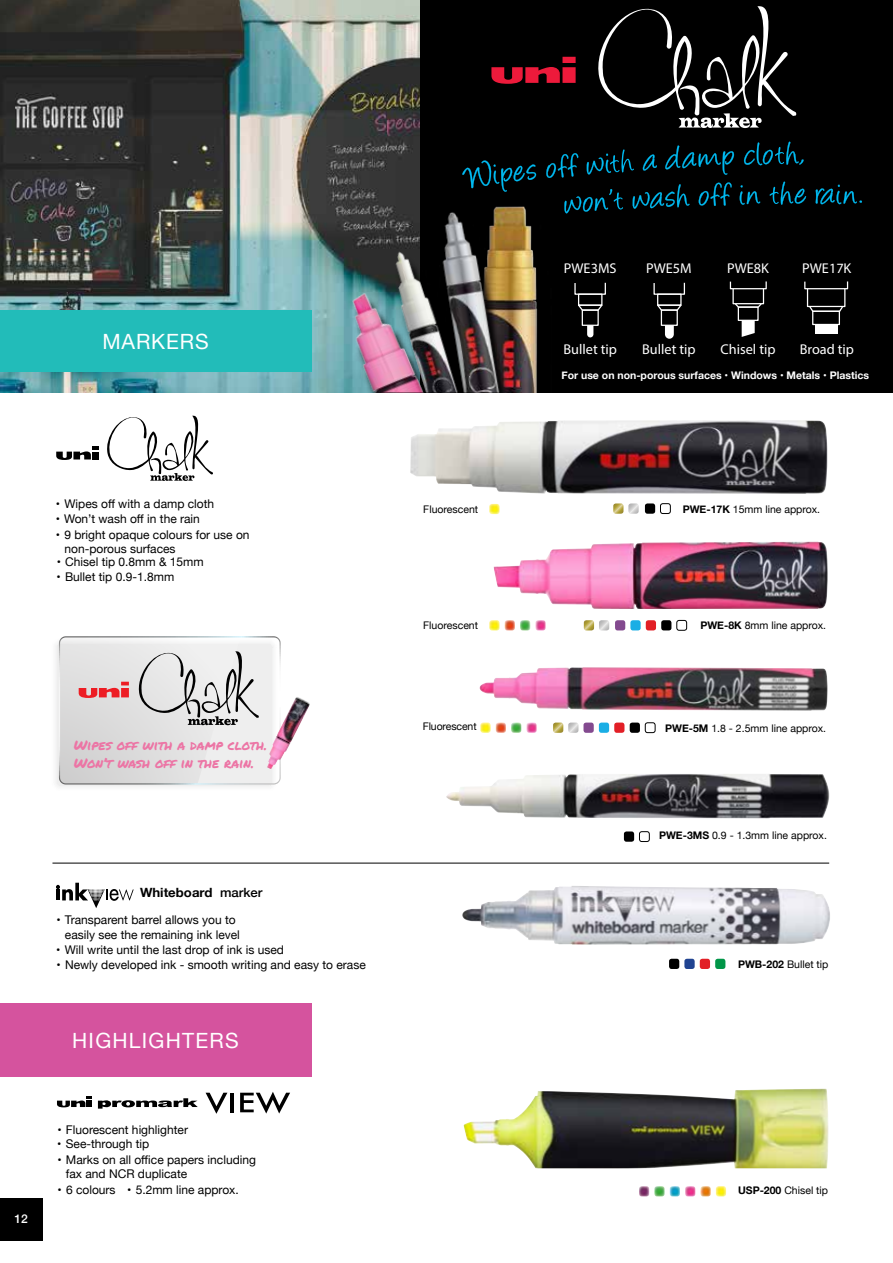
<style>
.page{position:relative;width:893px;height:1263px;background:#fff}
.page>*{position:absolute;margin:0;border:0;box-sizing:border-box;transform-origin:0 0}
.t1{font:21px "Helvetica Neue";letter-spacing:.06em;color:#fff}
.t2{font:21px "Helvetica Neue";letter-spacing:.04em;color:#fff}
.t3{font:300 14.25px "Helvetica Neue LT Com";color:#fff}
.t4{font:500 14.25px "Helvetica Neue LT Com";color:#fff}
.t5{font:13.5px/18px "Permanent Marker";color:#ec75a5}
.t6{font:700 12.75px "Helvetica Neue";color:#010101;scale:1.04 1}
.t7{font:12px/14.4px "Helvetica Neue";color:#000}
.t8{font:500 12px "Helvetica Neue";color:#fff}
.t9{font:10.5px "Helvetica Neue";color:#000}
.t10{font:700 10.5px "Helvetica Neue";color:#fff}
.s1{font-weight:500}
.s2{font-weight:700}
</style>
<div class="page">
<div style="left:0;top:1198px;width:43px;height:43px;background:#000"></div>
<div style="left:0;top:1003px;width:311px;height:73px;background:#d5539e"></div>
<img style="left:0;top:0;width:421px;height:393px">
<div style="left:421px;top:0;width:472px;height:393px;background:#000"></div>
<svg style="left:462px;top:160px;width:74px;height:24px"></svg>
<svg style="left:546px;top:153px;width:32px;height:25px"></svg>
<svg style="left:587px;top:149px;width:47px;height:26px"></svg>
<svg style="left:643px;top:154px;width:14px;height:17px"></svg>
<svg style="left:665px;top:145px;width:69px;height:30px"></svg>
<svg style="left:744px;top:142px;width:60px;height:23px"></svg>
<svg style="left:564px;top:189px;width:59px;height:24px"></svg>
<svg style="left:633px;top:184px;width:57px;height:25px"></svg>
<svg style="left:699px;top:182px;width:33px;height:24px"></svg>
<svg style="left:740px;top:185px;width:20px;height:20px"></svg>
<svg style="left:770px;top:182px;width:36px;height:23px"></svg>
<svg style="left:816px;top:185px;width:46px;height:19px"></svg>
<svg style="left:491px;top:57px;width:85px;height:27px"></svg>
<svg style="left:598px;top:6px;width:198px;height:122px"></svg>
<div style="left:732px;top:288px;width:32px;height:16px;border:1px solid #fff"></div>
<svg style="left:733px;top:302px;width:30px;height:6px"></svg>
<div style="left:738px;top:306px;width:21px;height:15px;border:1px solid #fff"></div>
<svg style="left:742px;top:320px;width:13px;height:17px"></svg>
<div style="left:807px;top:288px;width:38px;height:19px;border:1px solid #fff"></div>
<svg style="left:808px;top:305px;width:36px;height:7px"></svg>
<div style="left:812px;top:311px;width:28px;height:14px;border:1px solid #fff"></div>
<div style="left:815px;top:324px;width:22px;height:10px;background:#fff"></div>
<div style="left:653px;top:282px;width:32px;height:13px;border:1px solid #fff"></div>
<div style="left:657px;top:294px;width:25px;height:12px;border:1px solid #fff"></div>
<svg style="left:657px;top:304px;width:25px;height:8px"></svg>
<div style="left:661px;top:309px;width:17px;height:17px;border:1px solid #fff"></div>
<svg style="left:665px;top:325px;width:9px;height:14px"></svg>
<div style="left:578px;top:294px;width:24px;height:12px;border:1px solid #fff"></div>
<svg style="left:578px;top:304px;width:25px;height:8px"></svg>
<div style="left:582px;top:309px;width:17px;height:17px;border:1px solid #fff"></div>
<svg style="left:587px;top:325px;width:6px;height:12px"></svg>
<img style="left:507px;top:206px;width:31px;height:187px">
<img style="left:507px;top:213px;width:21px;height:180px">
<img style="left:447px;top:184px;width:60px;height:209px">
<img style="left:477px;top:253px;width:23px;height:140px">
<img style="left:354px;top:221px;width:123px;height:73px">
<img style="left:426px;top:294px;width:52px;height:99px">
<img style="left:331px;top:282px;width:95px;height:111px">
<img style="left:410px;top:420px;width:417px;height:74px">
<img style="left:494px;top:542px;width:334px;height:67px">
<img style="left:480px;top:667px;width:347px;height:44px">
<img style="left:446px;top:774px;width:383px;height:44px">
<img style="left:462px;top:886px;width:368px;height:59px">
<svg style="left:56px;top:883px;width:78px;height:25px"></svg>
<svg style="left:56px;top:446px;width:43px;height:14px"></svg>
<svg style="left:107px;top:416px;width:106px;height:65px"></svg>
<hr style="left:52px;top:863px;width:777px;height:1px;background:#000">
<img style="left:464px;top:1089px;width:365px;height:79px">
<svg style="left:57px;top:1096px;width:35px;height:11px"></svg>
<svg style="left:98px;top:1098px;width:100px;height:10px"></svg>
<svg style="left:206px;top:1093px;width:21px;height:21px"></svg>
<hr style="left:230px;top:1093px;width:4px;height:19px;background:#000">
<svg style="left:240px;top:1092px;width:50px;height:21px"></svg>
<div style="left:660px;top:503px;width:10px;height:11px;border:1px solid #000;border-radius:2px"></div>
<div style="left:645px;top:503px;width:10px;height:11px;background:#000;border-radius:3px"></div>
<svg style="left:480px;top:722px;width:57px;height:11px"></svg>
<svg style="left:489px;top:620px;width:57px;height:10px"></svg>
<svg style="left:489px;top:504px;width:11px;height:10px"></svg>
<div style="left:599px;top:722px;width:10px;height:11px;background:#1aaee5;border-radius:3px"></div>
<div style="left:583px;top:722px;width:11px;height:11px;background:#834a8f;border-radius:3px"></div>
<div style="left:645px;top:722px;width:10px;height:11px;border:1px solid #000;border-radius:2px"></div>
<div style="left:614px;top:722px;width:10px;height:11px;background:#e21f26;border-radius:3px"></div>
<div style="left:630px;top:722px;width:10px;height:11px;background:#000;border-radius:3px"></div>
<div style="left:630px;top:620px;width:11px;height:10px;background:#1aaee5;border-radius:3px"></div>
<div style="left:615px;top:620px;width:10px;height:10px;background:#834a8f;border-radius:3px"></div>
<div style="left:677px;top:620px;width:10px;height:10px;border:1px solid #000;border-radius:2px"></div>
<div style="left:646px;top:620px;width:10px;height:10px;background:#e21f26;border-radius:3px"></div>
<div style="left:661px;top:620px;width:10px;height:10px;background:#000;border-radius:3px"></div>
<div style="left:715px;top:959px;width:10px;height:10px;background:#019648;border-radius:3px"></div>
<div style="left:700px;top:959px;width:10px;height:10px;background:#e21f26;border-radius:3px"></div>
<div style="left:684px;top:959px;width:11px;height:10px;background:#204391;border-radius:3px"></div>
<div style="left:669px;top:959px;width:10px;height:10px;background:#000;border-radius:3px"></div>
<div style="left:639px;top:831px;width:10px;height:11px;border:1px solid #000;border-radius:2px"></div>
<div style="left:624px;top:831px;width:10px;height:11px;background:#000;border-radius:3px"></div>
<svg style="left:639px;top:1186px;width:87px;height:10px"></svg>
<img style="left:281px;top:697px;width:29px;height:62px">
<svg style="left:56px;top:636px;width:225px;height:151px;background:#dbd8d9"></svg>
<svg style="left:613px;top:503px;width:26px;height:11px"></svg>
<svg style="left:584px;top:620px;width:25px;height:10px"></svg>
<svg style="left:553px;top:722px;width:25px;height:11px"></svg>
<div style="left:0;top:311px;width:311px;height:61px;background:#22bcb9"></div>
<h1 class="t2" style="left:102px;top:326px;width:108px">MARKERS</h1>
<p class="t7" style="left:56px;top:497px;width:160px">• Wipes off with a damp cloth</p>
<p class="t7" style="left:56px;top:512px;width:146px">• Won’t wash off in the rain</p>
<p class="t7" style="left:64px;top:528px;width:187px;text-indent:-9px">• 9 bright opaque colours for use on non-porous surfaces</p>
<p class="t7" style="left:57px;top:555px;width:149px">• Chisel tip 0.8mm &amp; 15mm</p>
<p class="t7" style="left:57px;top:570px;width:119px">• Bullet tip 0.9-1.8mm</p>
<p class="t5" style="left:74px;top:736px;width:195px">Wipes off with a damp cloth.<br>Won’t wash off in the rain.</p>
<p class="t6" style="left:140px;top:882px;width:119px">Whiteboard <span class="s1">marker</span></p>
<p class="t7" style="left:65px;top:913px;width:176px;text-indent:-9px">• Transparent barrel allows you to easily see the remaining ink level</p>
<p class="t7" style="left:56px;top:943px;width:229px">• Will write until the last drop of ink is used</p>
<p class="t7" style="left:57px;top:958px;width:311px">• Newly developed ink - smooth writing and easy to erase</p>
<h1 class="t1" style="left:72px;top:1025px;width:168px">HIGHLIGHTERS</h1>
<p class="t8" style="left:15px;top:1208px;width:15px">12</p>
<p class="t7" style="left:57px;top:1123px;width:132px">• Fluorescent highlighter</p>
<p class="t7" style="left:57px;top:1137px;width:94px">• See-through tip</p>
<p class="t7" style="left:66px;top:1153px;width:192px;text-indent:-9px">• Marks on all office papers including fax and NCR duplicate</p>
<p class="t7" style="left:58px;top:1183px;width:183px">• 6 colours • 5.2mm line approx.</p>
<p class="t9" style="left:423px;top:501px;width:56px">Fluorescent</p>
<p class="t9" style="left:423px;top:617px;width:56px">Fluorescent</p>
<p class="t9" style="left:423px;top:718px;width:55px">Fluorescent</p>
<p class="t4" style="left:564px;top:259px;width:54px">PWE3MS</p>
<p class="t4" style="left:646px;top:259px;width:47px">PWE5M</p>
<p class="t4" style="left:727px;top:259px;width:43px">PWE8K</p>
<p class="t4" style="left:802px;top:259px;width:51px">PWE17K</p>
<p class="t3" style="left:563px;top:341px;width:55px">Bullet tip</p>
<p class="t3" style="left:642px;top:341px;width:55px">Bullet tip</p>
<p class="t3" style="left:721px;top:341px;width:56px">Chisel tip</p>
<p class="t3" style="left:800px;top:341px;width:56px">Broad tip</p>
<p class="t10" style="left:561px;top:367px;width:309px">For use on non-porous surfaces • Windows • Metals • Plastics</p>
<p class="t9" style="left:683px;top:501px;width:139px"><span class="s2">PWE-17K</span> 15mm line approx.</p>
<p class="t9" style="left:700px;top:617px;width:127px"><span class="s2">PWE-8K</span> 8mm line approx.</p>
<p class="t9" style="left:665px;top:721px;width:163px"><span class="s2">PWE-5M</span> 1.8 - 2.5mm line approx.</p>
<p class="t9" style="left:659px;top:828px;width:169px"><span class="s2">PWE-3MS</span> 0.9 - 1.3mm line approx.</p>
<p class="t9" style="left:738px;top:956px;width:92px"><span class="s2">PWB-202</span> Bullet tip</p>
<p class="t9" style="left:738px;top:1183px;width:92px"><span class="s2">USP-200</span> Chisel tip</p>
</div>
